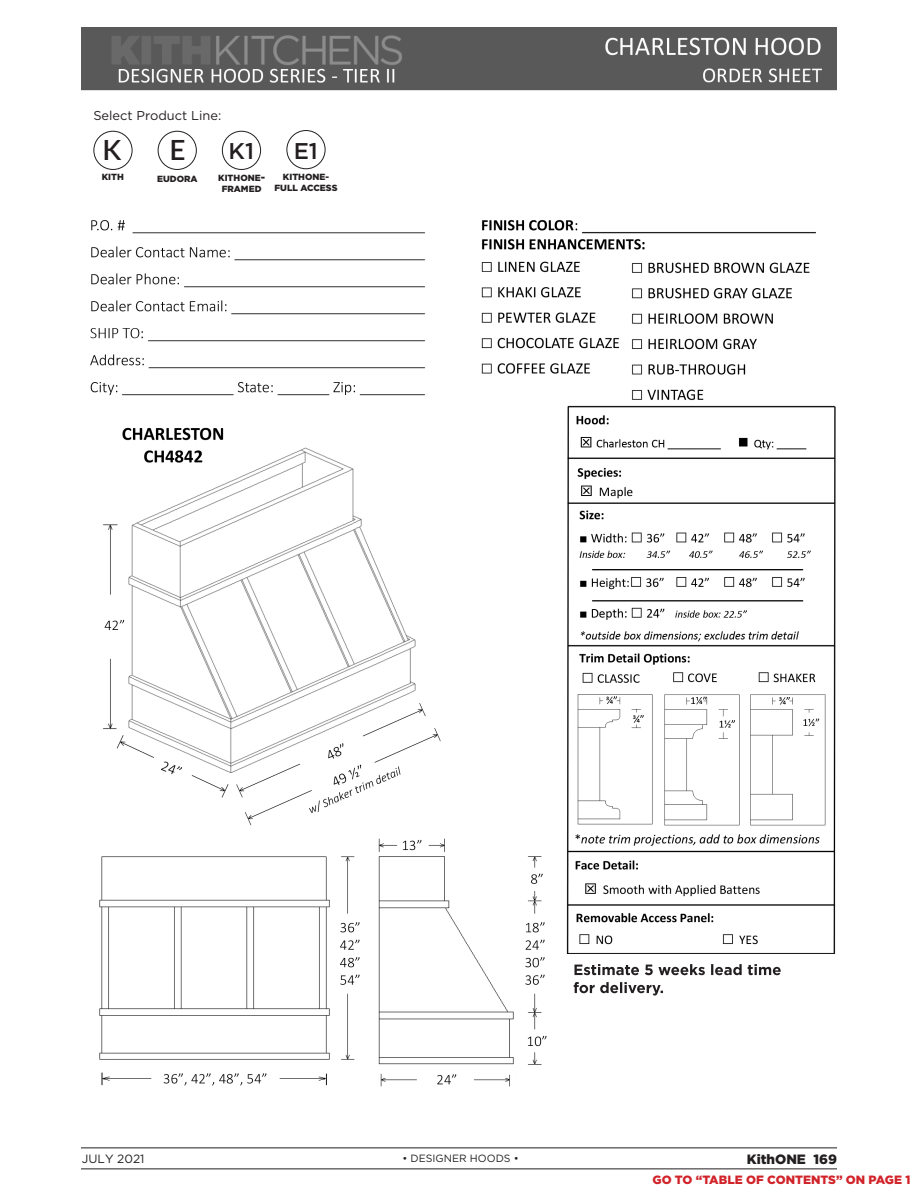
<style>
.page{position:relative;width:918px;height:1188px;background:#fff}
.page>*{position:absolute;margin:0;border:0;box-sizing:border-box;transform-origin:0 0}
.t1{font:600 27.9px "Lato";color:#231f20}
.t2{font:500 22.8px "Gotham";color:#231f20}
.t3{font:900 13.5px "Gotham";color:#231f20}
.t4{font:12.9px "Gotham";color:#231f20}
.t5{font:900 12px "Gotham";color:#d1232a}
.t6{font:12px "Gotham";color:#231f20}
.t7{font:10.5px "Gotham";color:#231f20}
.t8{font:900 8.85px "Gotham";color:#231f20}
.s1{font-size:10.65px}
</style>
<div class="page">
<hr style="left:81px;top:1148px;width:756px;height:1px;background:#231f20">
<hr style="left:81px;top:1168px;width:756px;height:1px;background:#231f20">
<img style="left:82px;top:27px;width:755px;height:64px">
<img style="left:90px;top:219px;width:746px;height:868px">
<div style="left:417px;top:405px;width:141px;height:58px;background:#fff"></div>
<div style="left:566px;top:955px;width:279px;height:157px;background:#fff"></div>
<svg style="left:574px;top:982px;width:89px;height:14px"></svg>
<svg style="left:574px;top:964px;width:207px;height:11px"></svg>
<div style="left:93px;top:131px;width:40px;height:39px;border:1px solid #231f20;border-radius:50%"></div>
<div style="left:158px;top:131px;width:39px;height:39px;border:1px solid #231f20;border-radius:50%"></div>
<div style="left:222px;top:131px;width:39px;height:39px;border:1px solid #231f20;border-radius:50%"></div>
<div style="left:286px;top:130px;width:40px;height:39px;border:1px solid #231f20;border-radius:50%"></div>
<p class="t4" style="left:93px;top:108px;width:129px">Select Product Line:</p>
<h1 class="t1" style="left:103px;top:130px;width:20px">K</h1>
<p class="t8" style="left:102px;top:171px;width:24px">KITH</p>
<h1 class="t1" style="left:170px;top:130px;width:18px">E</h1>
<p class="t8" style="left:157px;top:172px;width:42px">EUDORA</p>
<p class="t8" style="left:218px;top:172px;width:48px">KITHONE<span class="s1">-</span></p>
<p class="t8" style="left:222px;top:183px;width:41px">FRAMED</p>
<p class="t2" style="left:229px;top:136px;width:27px">K1</p>
<p class="t2" style="left:294px;top:136px;width:26px">E1</p>
<p class="t8" style="left:283px;top:171px;width:48px">KITHONE-</p>
<p class="t8" style="left:274px;top:182px;width:65px">FULL ACCESS</p>
<h3 class="t6" style="left:82px;top:1151px;width:64px">JULY 2021</h3>
<p class="t7" style="left:402px;top:1151px;width:118px">• DESIGNER HOODS •</p>
<h3 class="t3" style="left:747px;top:1150px;width:92px">KithONE 169</h3>
<h3 class="t5" style="left:652px;top:1172px;width:260px">GO TO “TABLE OF CONTENTS” ON PAGE 1</h3>
</div>
